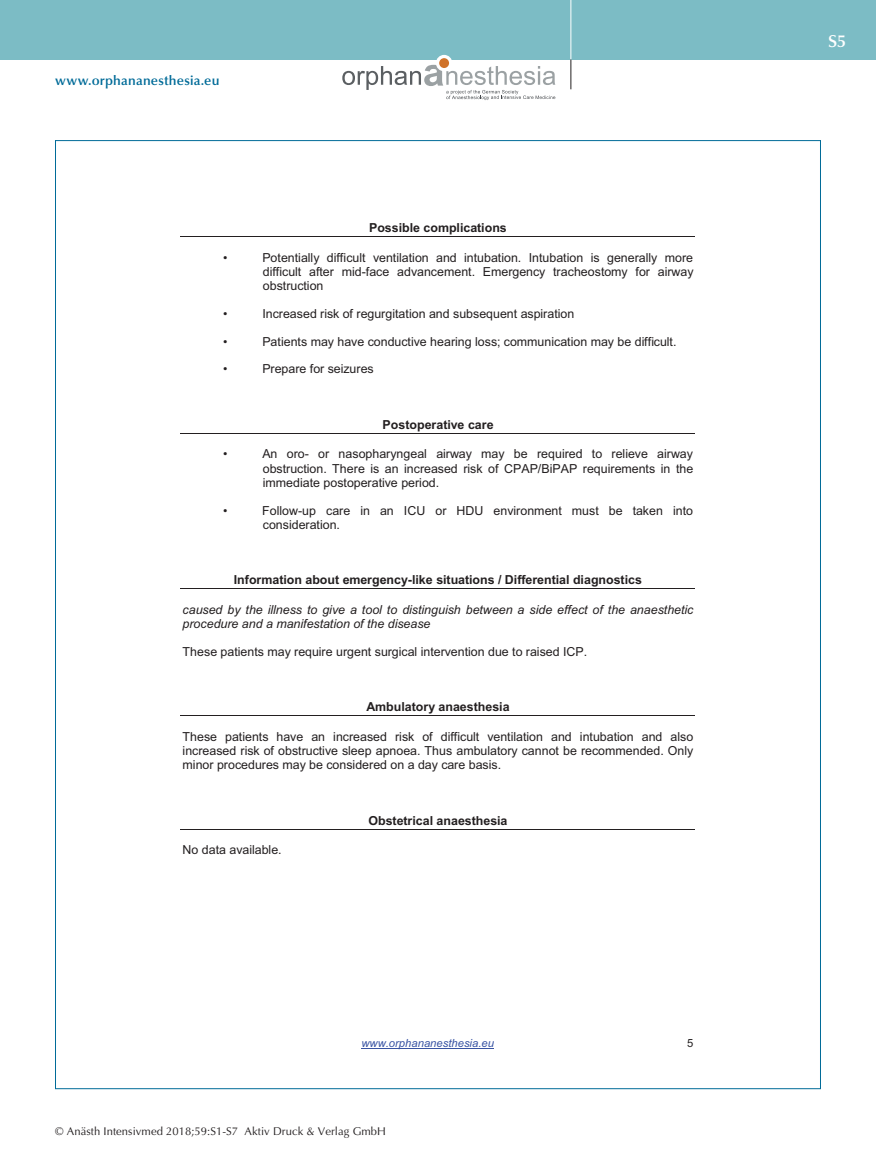
<style>
.page{position:relative;width:876px;height:1174px;background:#fff}
.page>*{position:absolute;margin:0;border:0;box-sizing:border-box;transform-origin:0 0}
.t1{font:600 17.25px "Optima";color:#fff}
.t2{font:600 13.5px "Optima";letter-spacing:.015em;color:#006b98}
.t3{font:12.45px/14.2px "Arial";color:#231f20;text-align:justify}
.t4{font:700 12.45px "Arial";color:#231f20}
.t5{font:italic 12.45px/14.2px "Arial";color:#231f20}
.t6{font:11.25px "Optima";letter-spacing:.005em;color:#231f20}
.t7{font:italic 11.25px "Arial";color:#3853a3}
.t8{font:11.25px "Arial";color:#231f20}
</style>
<div class="page">
<div style="left:0;top:0;width:876px;height:60px;background:#7cbcc5"></div>
<hr style="left:571px;top:0;width:1px;height:60px;background:#fff">
<svg style="left:571px;top:60px;width:1px;height:29px"></svg>
<svg style="left:436px;top:55px;width:16px;height:16px"></svg>
<div style="left:439px;top:58px;width:10px;height:10px;background:#d0732a;border-radius:50%"></div>
<svg style="left:342px;top:65px;width:213px;height:35px"></svg>
<hr style="left:361px;top:1047px;width:133px;height:1px;background:#3853a3">
<hr style="left:181px;top:236px;width:514px;height:1px;background:#231f20">
<hr style="left:181px;top:433px;width:514px;height:1px;background:#231f20">
<hr style="left:181px;top:588px;width:514px;height:1px;background:#231f20">
<hr style="left:181px;top:715px;width:514px;height:1px;background:#231f20">
<hr style="left:181px;top:829px;width:514px;height:1px;background:#231f20">
<p class="t2" style="left:55px;top:73px;width:166px">www.orphananesthesia.eu</p>
<p class="t4" style="left:369px;top:219px;width:139px">Possible complications</p>
<p class="t3" style="left:223px;top:250px;width:6px">•</p>
<p class="t3" style="left:262px;top:250px;width:433px">Potentially difficult ventilation and intubation. Intubation is generally more difficult after mid-face advancement. Emergency tracheostomy for airway obstruction</p>
<p class="t3" style="left:223px;top:306px;width:6px">•</p>
<p class="t3" style="left:262px;top:306px;width:314px">Increased risk of regurgitation and subsequent aspiration</p>
<p class="t3" style="left:223px;top:334px;width:6px">•</p>
<p class="t3" style="left:262px;top:334px;width:416px">Patients may have conductive hearing loss; communication may be difficult.</p>
<p class="t3" style="left:223px;top:362px;width:6px">•</p>
<p class="t3" style="left:262px;top:362px;width:113px">Prepare for seizures</p>
<p class="t4" style="left:383px;top:416px;width:113px">Postoperative care</p>
<p class="t3" style="left:223px;top:447px;width:6px">•</p>
<p class="t3" style="left:262px;top:447px;width:432px">An oro- or nasopharyngeal airway may be required to relieve airway obstruction. There is an increased risk of CPAP/BiPAP requirements in the immediate postoperative period.</p>
<p class="t3" style="left:223px;top:503px;width:6px">•</p>
<p class="t3" style="left:262px;top:503px;width:432px">Follow-up care in an ICU or HDU environment must be taken into consideration.</p>
<p class="t4" style="left:234px;top:571px;width:410px">Information about emergency-like situations / Differential diagnostics</p>
<p class="t5" style="left:183px;top:602px;width:512px">caused by the illness to give a tool to distinguish between a side effect of the anaesthetic procedure and a manifestation of the disease</p>
<p class="t3" style="left:183px;top:644px;width:406px">These patients may require urgent surgical intervention due to raised ICP.</p>
<p class="t4" style="left:366px;top:698px;width:145px">Ambulatory anaesthesia</p>
<p class="t3" style="left:183px;top:729px;width:512px">These patients have an increased risk of difficult ventilation and intubation and also increased risk of obstructive sleep apnoea. Thus ambulatory cannot be recommended. Only minor procedures may be considered on a day care basis.</p>
<p class="t3" style="left:183px;top:843px;width:101px">No data available.</p>
<p class="t4" style="left:368px;top:812px;width:141px">Obstetrical anaesthesia</p>
<p class="t7" style="left:361px;top:1035px;width:134px">www.orphananesthesia.eu</p>
<p class="t8" style="left:687px;top:1035px;width:8px">5</p>
<p class="t6" style="left:55px;top:1125px;width:332px">© Anästh Intensivmed 2018;59:S1-S7 Aktiv Druck &amp; Verlag GmbH</p>
<h1 class="t1" style="left:828px;top:31px;width:20px">S5</h1>
</div>
